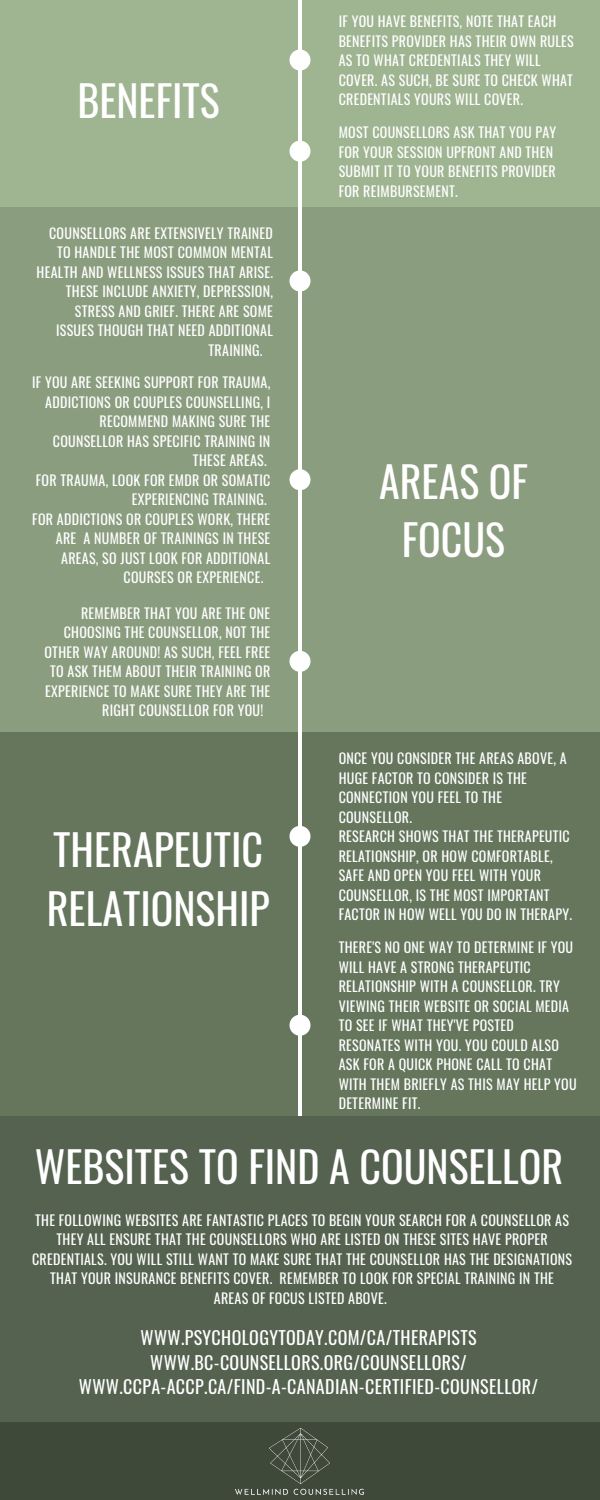
<style>
.page{position:relative;width:600px;height:1500px;background:#fff}
.page>*{position:absolute;margin:0;border:0;box-sizing:border-box;transform-origin:0 0}
.t1{font:42px/58.5px "Oswald";color:#fff}
.t2{font:18px/24.8px "Oswald";letter-spacing:.02em;color:#fff;text-align:center}
.t3{font:14px/19.5px "Oswald";letter-spacing:.02em;color:#fff}
</style>
<div class="page">
<div style="left:0;top:729px;width:600px;height:390px;background:#65765d"></div>
<div style="left:0;top:0;width:600px;height:208px;background:#9fb491"></div>
<div style="left:290px;top:826px;width:21px;height:21px;background:#fff;border-radius:50%"></div>
<div style="left:290px;top:1015px;width:21px;height:21px;background:#fff;border-radius:50%"></div>
<div style="left:0;top:1116px;width:600px;height:384px;background:#54624f"></div>
<div style="left:0;top:1422px;width:600px;height:78px;background:#3e493a"></div>
<img style="left:235px;top:1428px;width:129px;height:67px">
<div style="left:0;top:208px;width:600px;height:524px;background:#8b9d7f"></div>
<hr style="left:298px;top:18px;width:4px;height:1098px;background:#fff">
<div style="left:290px;top:270px;width:21px;height:21px;background:#fff;border-radius:50%"></div>
<div style="left:290px;top:469px;width:21px;height:21px;background:#fff;border-radius:50%"></div>
<div style="left:290px;top:651px;width:21px;height:21px;background:#fff;border-radius:50%"></div>
<div style="left:290px;top:50px;width:21px;height:20px;background:#fff;border-radius:50%"></div>
<div style="left:290px;top:141px;width:21px;height:21px;background:#fff;border-radius:50%"></div>
<h1 class="t1" style="left:77px;top:70px;width:144px">BENEFITS</h1>
<p class="t3" style="left:49px;top:223px;width:225px">COUNSELLORS ARE EXTENSIVELY TRAINED</p>
<p class="t3" style="left:57px;top:242px;width:217px">TO HANDLE THE MOST COMMON MENTAL</p>
<p class="t3" style="left:37px;top:262px;width:238px">HEALTH AND WELLNESS ISSUES THAT ARISE.</p>
<p class="t3" style="left:66px;top:281px;width:209px">THESE INCLUDE ANXIETY, DEPRESSION,</p>
<p class="t3" style="left:75px;top:301px;width:200px">STRESS AND GRIEF. THERE ARE SOME</p>
<p class="t3" style="left:56px;top:320px;width:218px">ISSUES THOUGH THAT NEED ADDITIONAL</p>
<p class="t3" style="left:209px;top:340px;width:55px">TRAINING.</p>
<p class="t3" style="left:32px;top:372px;width:240px">IF YOU ARE SEEKING SUPPORT FOR TRAUMA,</p>
<p class="t3" style="left:45px;top:392px;width:227px">ADDICTIONS OR COUPLES COUNSELLING, I</p>
<p class="t3" style="left:99px;top:411px;width:172px">RECOMMEND MAKING SURE THE</p>
<p class="t3" style="left:53px;top:431px;width:219px">COUNSELLOR HAS SPECIFIC TRAINING IN</p>
<p class="t3" style="left:193px;top:450px;width:75px">THESE AREAS.</p>
<p class="t3" style="left:36px;top:470px;width:236px">FOR TRAUMA, LOOK FOR EMDR OR SOMATIC</p>
<p class="t3" style="left:132px;top:489px;width:137px">EXPERIENCING TRAINING.</p>
<p class="t3" style="left:32px;top:509px;width:240px">FOR ADDICTIONS OR COUPLES WORK, THERE</p>
<p class="t3" style="left:56px;top:528px;width:216px">ARE A NUMBER OF TRAININGS IN THESE</p>
<p class="t3" style="left:61px;top:548px;width:211px">AREAS, SO JUST LOOK FOR ADDITIONAL</p>
<p class="t3" style="left:124px;top:567px;width:141px">COURSES OR EXPERIENCE.</p>
<p class="t3" style="left:81px;top:602px;width:191px">REMEMBER THAT YOU ARE THE ONE</p>
<p class="t3" style="left:64px;top:622px;width:208px">CHOOSING THE COUNSELLOR, NOT THE</p>
<p class="t3" style="left:44px;top:641px;width:227px">OTHER WAY AROUND! AS SUCH, FEEL FREE</p>
<p class="t3" style="left:50px;top:661px;width:222px">TO ASK THEM ABOUT THEIR TRAINING OR</p>
<p class="t3" style="left:45px;top:680px;width:227px">EXPERIENCE TO MAKE SURE THEY ARE THE</p>
<p class="t3" style="left:102px;top:700px;width:163px">RIGHT COUNSELLOR FOR YOU!</p>
<h1 class="t1" style="left:47px;top:819px;width:224px">THERAPEUTIC<br>RELATIONSHIP</h1>
<p class="t3" style="left:339px;top:11px;width:237px">IF YOU HAVE BENEFITS, NOTE THAT EACH BENEFITS PROVIDER HAS THEIR OWN RULES AS TO WHAT CREDENTIALS THEY WILL COVER. AS SUCH, BE SURE TO CHECK WHAT CREDENTIALS YOURS WILL COVER.</p>
<p class="t3" style="left:339px;top:122px;width:219px">MOST COUNSELLORS ASK THAT YOU PAY<br>FOR YOUR SESSION UPFRONT AND THEN<br>SUBMIT IT TO YOUR BENEFITS PROVIDER<br>FOR REIMBURSEMENT.</p>
<h1 class="t1" style="left:379px;top:450px;width:150px;text-align:center">AREAS OF<br>FOCUS</h1>
<p class="t3" style="left:339px;top:748px;width:235px">ONCE YOU CONSIDER THE AREAS ABOVE, A<br>HUGE FACTOR TO CONSIDER IS THE<br>CONNECTION YOU FEEL TO THE<br>COUNSELLOR.<br>RESEARCH SHOWS THAT THE THERAPEUTIC<br>RELATIONSHIP, OR HOW COMFORTABLE,<br>SAFE AND OPEN YOU FEEL WITH YOUR<br>COUNSELLOR, IS THE MOST IMPORTANT<br>FACTOR IN HOW WELL YOU DO IN THERAPY.</p>
<p class="t3" style="left:339px;top:937px;width:239px">THERE'S NO ONE WAY TO DETERMINE IF YOU<br>WILL HAVE A STRONG THERAPEUTIC<br>RELATIONSHIP WITH A COUNSELLOR. TRY<br>VIEWING THEIR WEBSITE OR SOCIAL MEDIA<br>TO SEE IF WHAT THEY'VE POSTED<br>RESONATES WITH YOU. YOU COULD ALSO<br>ASK FOR A QUICK PHONE CALL TO CHAT<br>WITH THEM BRIEFLY AS THIS MAY HELP YOU<br>DETERMINE FIT.</p>
<h1 class="t1" style="left:35px;top:1136px;width:530px">WEBSITES TO FIND A COUNSELLOR</h1>
<p class="t3" style="left:32px;top:1210px;width:542px;text-align:center">THE FOLLOWING WEBSITES ARE FANTASTIC PLACES TO BEGIN YOUR SEARCH FOR A COUNSELLOR AS THEY ALL ENSURE THAT THE COUNSELLORS WHO ARE LISTED ON THESE SITES HAVE PROPER CREDENTIALS. YOU WILL STILL WANT TO MAKE SURE THAT THE COUNSELLOR HAS THE DESIGNATIONS THAT YOUR INSURANCE BENEFITS COVER. REMEMBER TO LOOK FOR SPECIAL TRAINING IN THE AREAS OF FOCUS LISTED ABOVE.</p>
<p class="t2" style="left:79px;top:1324px;width:461px">WWW.PSYCHOLOGYTODAY.COM/CA/THERAPISTS<br>WWW.BC-COUNSELLORS.ORG/COUNSELLORS/<br>WWW.CCPA-ACCP.CA/FIND-A-CANADIAN-CERTIFIED-COUNSELLOR/</p>
</div>
